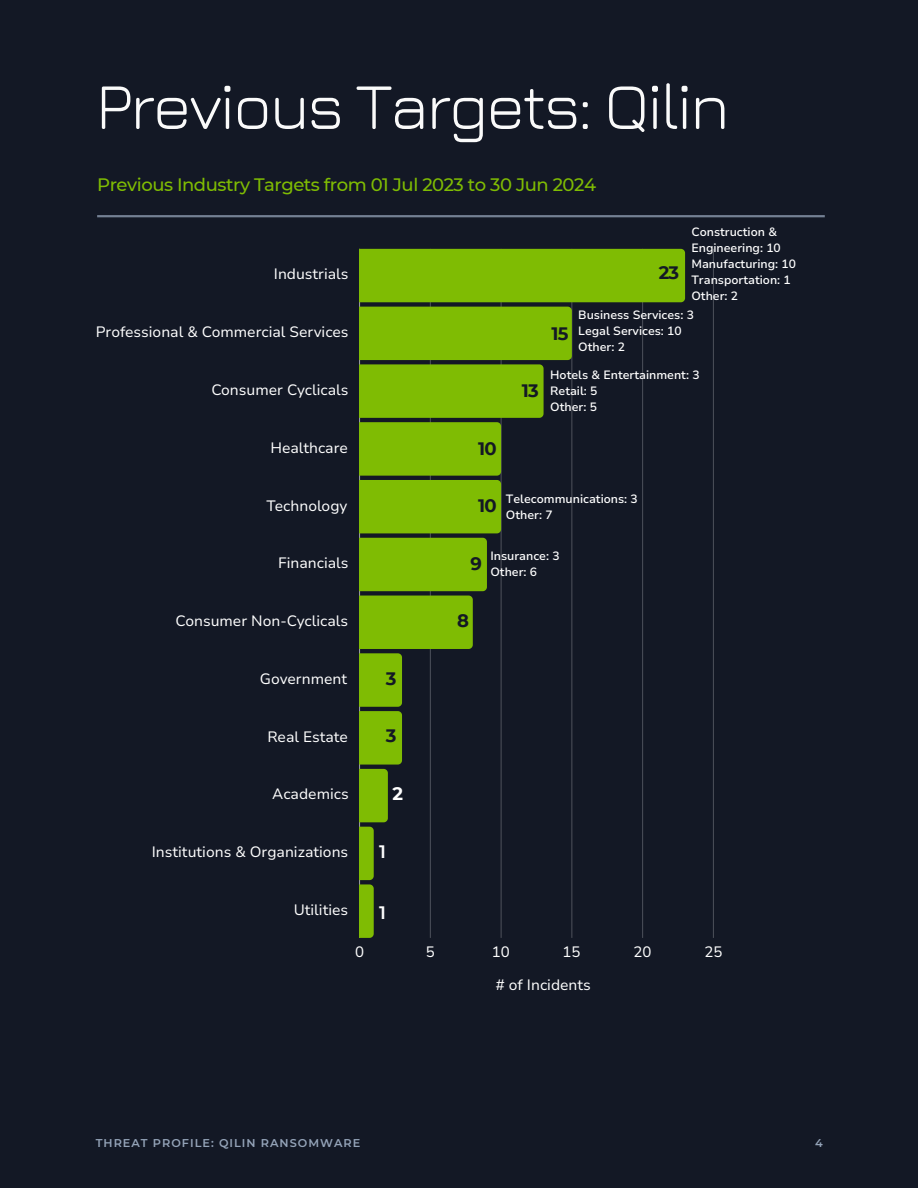
<style>
.page{position:relative;width:918px;height:1188px;background:#131825}
.page>*{position:absolute;margin:0;border:0;box-sizing:border-box;transform-origin:0 0}
.t1{font:66px "Jura";letter-spacing:-.04em;color:#fafafa}
.t2{font:500 18px "Montserrat";letter-spacing:-.025em;color:#7fbc03}
.t3{font:700 18px "Montserrat";letter-spacing:-.04em;color:#131825}
.t4{font:600 18px "Montserrat";color:#fff}
.t5{font:700 18px "Montserrat";color:#fff}
.t6{font:15px "Nunito Sans 10 pt";color:#fff}
.t7{font:600 12px/16px "Nunito Sans 10 pt";color:#fff}
.t8{font:600 11.25px "Montserrat";letter-spacing:.09em;color:#94a3b8}
</style>
<div class="page">
<hr style="left:97px;top:215px;width:728px;height:2px;background:#94a3b8">
<hr style="left:359px;top:249px;width:1px;height:689px;background:#fff;opacity:.6">
<hr style="left:713px;top:249px;width:1px;height:689px;background:#474b55">
<svg style="left:360px;top:249px;width:325px;height:689px"></svg>
<h1 class="t1" style="left:96px;top:65px;width:636px">Previous Targets: Qilin</h1>
<h2 class="t2" style="left:97px;top:174px;width:500px">Previous Industry Targets from 01 Jul 2023 to 30 Jun 2024</h2>
<p class="t6" style="left:274px;top:264px;width:76px">Industrials</p>
<p class="t3" style="left:659px;top:262px;width:22px">23</p>
<p class="t7" style="left:691px;top:224px;width:91px">Construction &amp;<br>Engineering: 10</p>
<p class="t7" style="left:691px;top:256px;width:106px">Manufacturing: 10</p>
<p class="t7" style="left:691px;top:272px;width:101px">Transportation: 1</p>
<p class="t7" style="left:691px;top:288px;width:48px">Other: 2</p>
<p class="t6" style="left:96px;top:322px;width:254px">Professional &amp; Commercial Services</p>
<p class="t3" style="left:551px;top:323px;width:19px">15</p>
<p class="t7" style="left:578px;top:307px;width:117px">Business Services: 3</p>
<p class="t7" style="left:578px;top:323px;width:105px">Legal Services: 10</p>
<p class="t7" style="left:578px;top:339px;width:48px">Other: 2</p>
<p class="t6" style="left:211px;top:380px;width:138px">Consumer Cyclicals</p>
<p class="t3" style="left:522px;top:379px;width:18px">13</p>
<p class="t7" style="left:550px;top:367px;width:151px">Hotels &amp; Entertainment: 3</p>
<p class="t7" style="left:550px;top:383px;width:49px">Retail: 5</p>
<p class="t7" style="left:550px;top:399px;width:48px">Other: 5</p>
<p class="t6" style="left:270px;top:438px;width:79px">Healthcare</p>
<p class="t3" style="left:478px;top:438px;width:20px">10</p>
<p class="t6" style="left:267px;top:495px;width:82px">Technology</p>
<p class="t6" style="left:278px;top:553px;width:72px">Financials</p>
<p class="t7" style="left:506px;top:491px;width:133px">Telecommunications: 3</p>
<p class="t7" style="left:506px;top:507px;width:48px">Other: 7</p>
<p class="t7" style="left:490px;top:548px;width:71px">Insurance: 3</p>
<p class="t7" style="left:490px;top:564px;width:48px">Other: 6</p>
<h4 class="t3" style="left:478px;top:495px;width:20px">10</h4>
<p class="t3" style="left:471px;top:552px;width:13px">9</p>
<p class="t6" style="left:176px;top:611px;width:174px">Consumer Non-Cyclicals</p>
<p class="t3" style="left:457px;top:610px;width:13px">8</p>
<p class="t6" style="left:260px;top:669px;width:89px">Government</p>
<p class="t3" style="left:386px;top:667px;width:12px">3</p>
<p class="t6" style="left:267px;top:726px;width:82px">Real Estate</p>
<p class="t3" style="left:386px;top:725px;width:12px">3</p>
<p class="t6" style="left:272px;top:784px;width:78px">Academics</p>
<p class="t5" style="left:393px;top:782px;width:12px">2</p>
<p class="t6" style="left:152px;top:842px;width:198px">Institutions &amp; Organizations</p>
<p class="t4" style="left:379px;top:841px;width:8px">1</p>
<p class="t6" style="left:294px;top:900px;width:56px">Utilities</p>
<h3 class="t4" style="left:379px;top:902px;width:8px">1</h3>
<p class="t6" style="left:355px;top:942px;width:10px">0</p>
<p class="t6" style="left:426px;top:942px;width:10px">5</p>
<p class="t6" style="left:492px;top:942px;width:19px">10</p>
<p class="t6" style="left:563px;top:942px;width:19px">15</p>
<p class="t6" style="left:634px;top:942px;width:19px">20</p>
<p class="t6" style="left:704px;top:942px;width:19px">25</p>
<p class="t6" style="left:496px;top:975px;width:97px"># of Incidents</p>
<p class="t8" style="left:96px;top:1136px;width:266px">THREAT PROFILE: QILIN RANSOMWARE</p>
<p class="t8" style="left:815px;top:1136px;width:9px">4</p>
</div>
